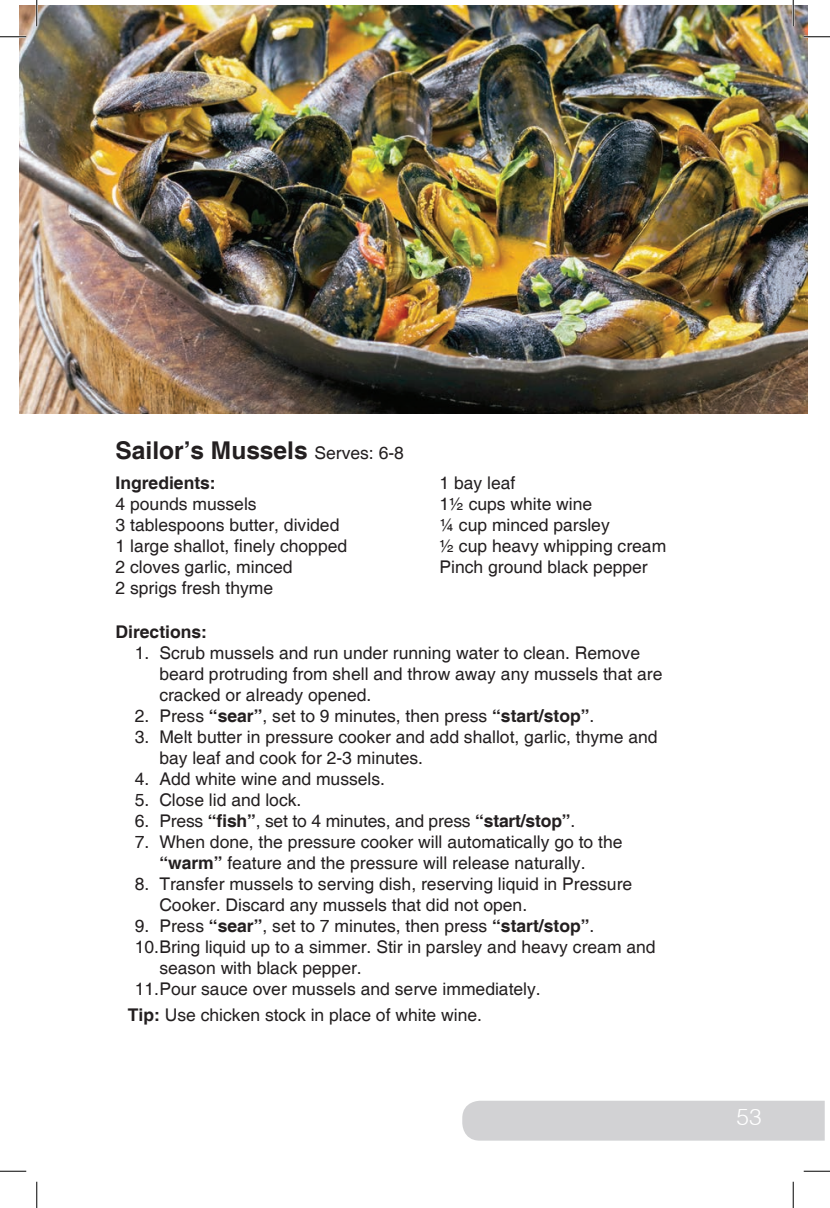
<style>
.page{position:relative;width:830px;height:1208px;background:#fff}
.page>*{position:absolute;margin:0;border:0;box-sizing:border-box;transform-origin:0 0}
.t1{font:700 24.5px "Helvetica";color:#231f20}
.t2{font:300 22.75px "Helvetica";color:#fff}
.t3{font:17.5px/21px "Helvetica";color:#231f20}
.t4{font:700 17.5px "Helvetica";color:#231f20}
.s1{font-weight:400;font-size:17.5px}
.s2{font-weight:700}
</style>
<div class="page">
<div style="left:462px;top:1100px;width:362px;height:40px;background:#d2d2d4"></div>
<img style="left:19px;top:5px;width:788px;height:408px">
<hr style="left:0;top:36px;width:26px;height:2px;background:#fff">
<hr style="left:803px;top:36px;width:27px;height:2px;background:#fff">
<hr style="left:36px;top:0;width:2px;height:26px;background:#fff">
<hr style="left:792px;top:0;width:2px;height:26px;background:#fff">
<svg style="left:0;top:36px;width:26px;height:1px"></svg>
<svg style="left:803px;top:36px;width:27px;height:1px"></svg>
<svg style="left:0;top:1170px;width:26px;height:1px"></svg>
<svg style="left:803px;top:1170px;width:27px;height:1px"></svg>
<svg style="left:36px;top:0;width:1px;height:26px"></svg>
<svg style="left:36px;top:1181px;width:1px;height:27px"></svg>
<svg style="left:792px;top:0;width:1px;height:26px"></svg>
<svg style="left:792px;top:1181px;width:1px;height:27px"></svg>
<h1 class="t1" style="left:116px;top:435px;width:290px">Sailor’s Mussels <span class="s1">Serves: 6-8</span></h1>
<p class="t4" style="left:115px;top:472px;width:102px">Ingredients:</p>
<p class="t3" style="left:115px;top:494px;width:233px">4 pounds mussels<br>3 tablespoons butter, divided<br>1 large shallot, finely chopped<br>2 cloves garlic, minced<br>2 sprigs fresh thyme</p>
<p class="t3" style="left:439px;top:473px;width:228px">1 bay leaf<br>1½ cups white wine<br>¼ cup minced parsley<br>½ cup heavy whipping cream<br>Pinch ground black pepper</p>
<p class="t4" style="left:116px;top:621px;width:93px">Directions:</p>
<p class="t3" style="left:159px;top:642px;width:504px;text-indent:-24px">1. Scrub mussels and run under running water to clean. Remove beard protruding from shell and throw away any mussels that are cracked or already opened.</p>
<p class="t3" style="left:135px;top:705px;width:461px">2. Press <span class="s2">“sear”</span>, set to 9 minutes, then press <span class="s2">“start/stop”</span>.</p>
<p class="t3" style="left:159px;top:726px;width:499px;text-indent:-24px">3. Melt butter in pressure cooker and add shallot, garlic, thyme and bay leaf and cook for 2-3 minutes.</p>
<p class="t3" style="left:135px;top:768px;width:252px">4. Add white wine and mussels.</p>
<p class="t3" style="left:135px;top:789px;width:168px">5. Close lid and lock.</p>
<p class="t3" style="left:135px;top:810px;width:442px">6. Press <span class="s2">“fish”</span>, set to 4 minutes, and press <span class="s2">“start/stop”</span>.</p>
<p class="t3" style="left:159px;top:831px;width:464px;text-indent:-24px">7. When done, the pressure cooker will automatically go to the <span class="s2">“warm”</span> feature and the pressure will release naturally.</p>
<p class="t3" style="left:159px;top:873px;width:474px;text-indent:-24px">8. Transfer mussels to serving dish, reserving liquid in Pressure<br>Cooker. Discard any mussels that did not open.</p>
<p class="t3" style="left:135px;top:915px;width:461px">9. Press <span class="s2">“sear”</span>, set to 7 minutes, then press <span class="s2">“start/stop”</span>.</p>
<p class="t3" style="left:135px;top:936px;width:522px">10.Bring liquid up to a simmer. Stir in parsley and heavy cream and</p>
<p class="t3" style="left:159px;top:957px;width:204px">season with black pepper.</p>
<p class="t3" style="left:135px;top:978px;width:407px">11.Pour sauce over mussels and serve immediately.</p>
<p class="t3" style="left:128px;top:1005px;width:356px"><span class="s2">Tip:</span> Use chicken stock in place of white wine.</p>
<h2 class="t2" style="left:736px;top:1102px;width:27px">53</h2>
</div>
